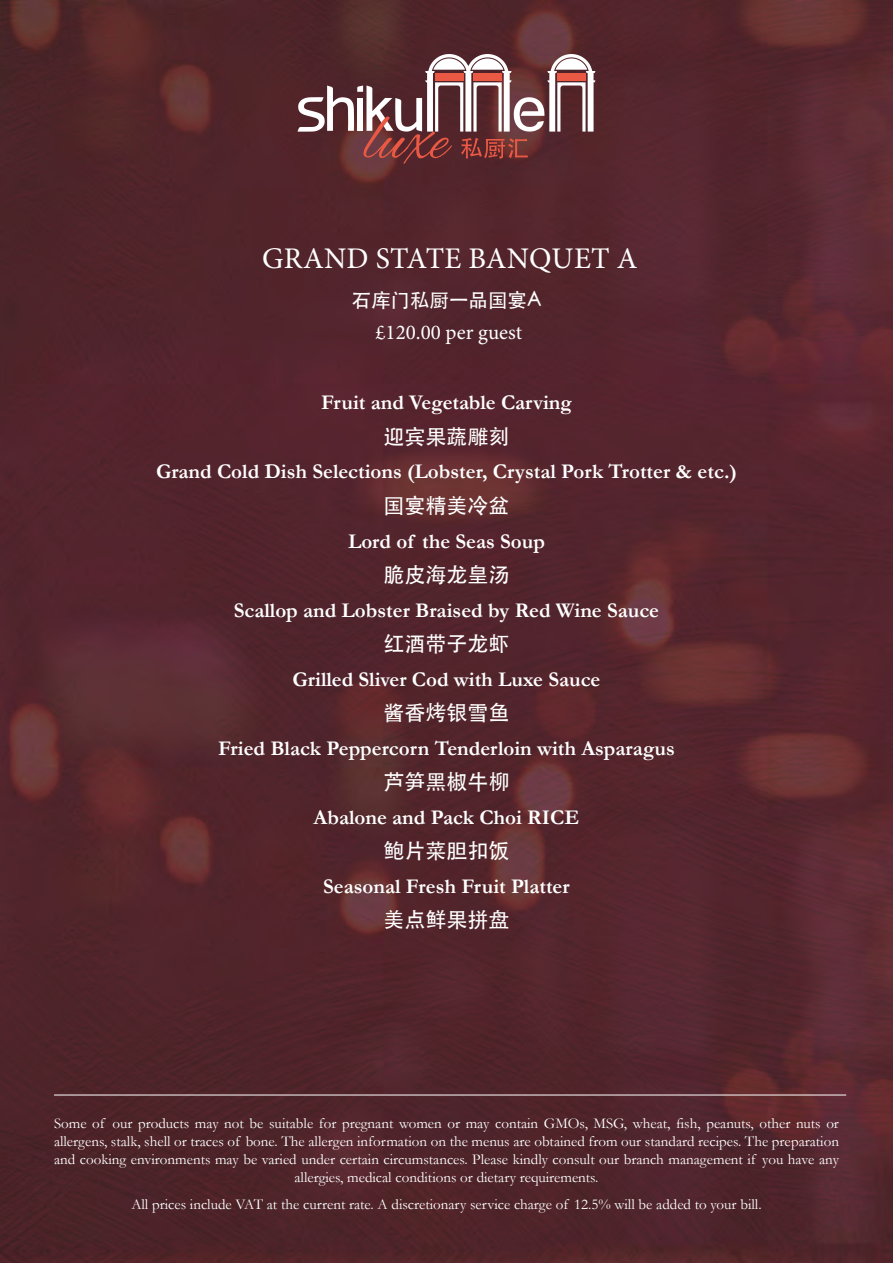
<style>
.page{position:relative;width:893px;height:1263px;background:#fff}
.page>*{position:absolute;margin:0;border:0;box-sizing:border-box;transform-origin:0 0}
.t1{font:30px "Minion Pro";letter-spacing:.01em;color:#fff}
.t2{font:700 21px "Garamond";color:#fff}
.t3{font:500 21px "ST Heiti SC";color:#fff}
.t4{font:21px "Minion Pro";color:#fff}
.t5{font:500 19.5px "ST Heiti SC";color:#fff}
.t6{font:15px/18px "Garamond";color:#fff;text-align:center}
</style>
<div class="page">
<img style="left:0;top:0;width:893px;height:1263px">
<svg style="left:297px;top:54px;width:298px;height:110px"></svg>
<hr style="left:54px;top:1095px;width:792px;height:1px;background:#fff">
<h1 class="t1" style="left:262px;top:239px;width:377px">GRAND STATE BANQUET A</h1>
<h3 class="t5" style="left:351px;top:290px;width:191px">石库门私厨一品国宴A</h3>
<h2 class="t4" style="left:376px;top:318px;width:148px">£120.00 per guest</h2>
<h2 class="t2" style="left:321px;top:389px;width:252px">Fruit and Vegetable Carving</h2>
<h2 class="t3" style="left:383px;top:425px;width:127px">迎宾果蔬雕刻</h2>
<h2 class="t2" style="left:156px;top:458px;width:582px">Grand Cold Dish Selections (Lobster, Crystal Pork Trotter &amp; etc.)</h2>
<h2 class="t3" style="left:383px;top:494px;width:127px">国宴精美冷盆</h2>
<h2 class="t2" style="left:348px;top:527px;width:198px">Lord of the Seas Soup</h2>
<h2 class="t3" style="left:383px;top:563px;width:127px">脆皮海龙皇汤</h2>
<h2 class="t2" style="left:234px;top:596px;width:427px">Scallop and Lobster Braised by Red Wine Sauce</h2>
<h2 class="t3" style="left:383px;top:632px;width:127px">红酒带子龙虾</h2>
<h2 class="t2" style="left:293px;top:665px;width:309px">Grilled Sliver Cod with Luxe Sauce</h2>
<h2 class="t3" style="left:383px;top:701px;width:127px">酱香烤银雪鱼</h2>
<h2 class="t2" style="left:218px;top:734px;width:458px">Fried Black Peppercorn Tenderloin with Asparagus</h2>
<h2 class="t3" style="left:383px;top:770px;width:127px">芦笋黑椒牛柳</h2>
<h2 class="t2" style="left:314px;top:803px;width:267px">Abalone and Pack Choi RICE</h2>
<h2 class="t3" style="left:383px;top:839px;width:127px">鲍片菜胆扣饭</h2>
<h2 class="t2" style="left:323px;top:872px;width:248px">Seasonal Fresh Fruit Platter</h2>
<h2 class="t3" style="left:383px;top:908px;width:127px">美点鲜果拼盘</h2>
<p class="t6" style="left:54px;top:1114px;width:786px">Some of our products may not be suitable for pregnant women or may contain GMOs, MSG, wheat, fish, peanuts, other nuts or allergens, stalk, shell or traces of bone. The allergen information on the menus are obtained from our standard recipes. The preparation and cooking environments may be varied under certain circumstances. Please kindly consult our branch management if you have any allergies, medical conditions or dietary requirements.</p>
<p class="t6" style="left:131px;top:1195px;width:632px">All prices include VAT at the current rate. A discretionary service charge of 12.5% will be added to your bill.</p>
</div>
